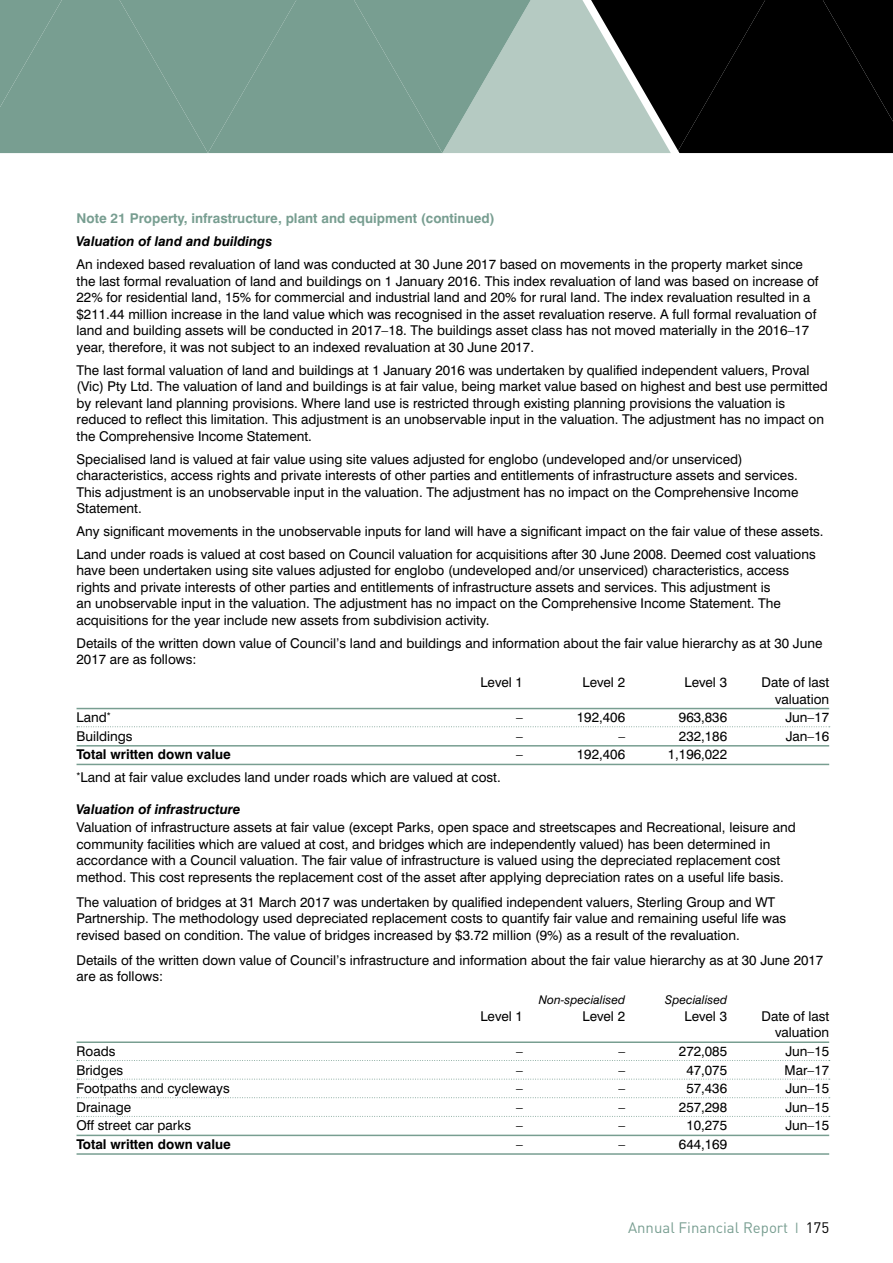
<style>
.page{position:relative;width:893px;height:1263px;background:#fff}
.page>*{position:absolute;margin:0;border:0;box-sizing:border-box;transform-origin:0 0}
.t1{font:15px "DIN";color:#789e91}
.t2{font:13.5px/16.5px "Swiss 721 BT";color:#000}
.t3{font:700 13.5px "Swiss 721 BT";color:#789e91}
.t4{font:italic 700 13.5px "Swiss 721 BT";color:#000}
.t5{font:700 13.5px "Swiss 721 BT";color:#000}
.t6{font:italic 12px "Swiss 721 BT";color:#000}
.s1{color:#000}
</style>
<div class="page">
<svg style="left:0;top:0;width:893px;height:154px;background:#617970"></svg>
<hr style="left:77px;top:708px;width:752px;height:1px;background:#789e91">
<svg style="left:77px;top:726px;width:753px;height:1px"></svg>
<hr style="left:77px;top:745px;width:752px;height:1px;background:#789e91">
<hr style="left:77px;top:764px;width:752px;height:1px;background:#789e91">
<hr style="left:77px;top:1041px;width:752px;height:2px;background:#789e91">
<svg style="left:77px;top:1060px;width:753px;height:1px"></svg>
<svg style="left:77px;top:1079px;width:753px;height:1px"></svg>
<svg style="left:77px;top:1097px;width:753px;height:1px"></svg>
<svg style="left:77px;top:1116px;width:753px;height:1px"></svg>
<hr style="left:77px;top:1134px;width:752px;height:2px;background:#789e91">
<hr style="left:77px;top:1153px;width:752px;height:2px;background:#789e91">
<p class="t3" style="left:77px;top:210px;width:420px">Note 21 Property, infrastructure, plant and equipment (continued)</p>
<p class="t4" style="left:77px;top:233px;width:197px">Valuation of land and buildings</p>
<p class="t2" style="left:77px;top:256px;width:743px">An indexed based revaluation of land was conducted at 30 June 2017 based on movements in the property market since the last formal revaluation of land and buildings on 1 January 2016. This index revaluation of land was based on increase of 22% for residential land, 15% for commercial and industrial land and 20% for rural land. The index revaluation resulted in a $211.44 million increase in the land value which was recognised in the asset revaluation reserve. A full formal revaluation of land and building assets will be conducted in 2017–18. The buildings asset class has not moved materially in the 2016–17 year, therefore, it was not subject to an indexed revaluation at 30 June 2017.</p>
<p class="t2" style="left:77px;top:361px;width:753px">The last formal valuation of land and buildings at 1 January 2016 was undertaken by qualified independent valuers, Proval (Vic) Pty Ltd. The valuation of land and buildings is at fair value, being market value based on highest and best use permitted by relevant land planning provisions. Where land use is restricted through existing planning provisions the valuation is reduced to reflect this limitation. This adjustment is an unobservable input in the valuation. The adjustment has no impact on the Comprehensive Income Statement.</p>
<p class="t2" style="left:77px;top:450px;width:723px">Specialised land is valued at fair value using site values adjusted for englobo (undeveloped and/or unserviced) characteristics, access rights and private interests of other parties and entitlements of infrastructure assets and services.<br>This adjustment is an unobservable input in the valuation. The adjustment has no impact on the Comprehensive Income Statement.</p>
<p class="t2" style="left:77px;top:519px;width:748px;line-height:23px">Any significant movements in the unobservable inputs for land will have a significant impact on the fair value of these assets.<br>Land under roads is valued at cost based on Council valuation for acquisitions after 30 June 2008. Deemed cost valuations</p>
<p class="t2" style="left:77px;top:562px;width:714px">have been undertaken using site values adjusted for englobo (undeveloped and/or unserviced) characteristics, access rights and private interests of other parties and entitlements of infrastructure assets and services. This adjustment is<br>an unobservable input in the valuation. The adjustment has no impact on the Comprehensive Income Statement. The acquisitions for the year include new assets from subdivision activity.</p>
<p class="t2" style="left:77px;top:634px;width:747px">Details of the written down value of Council’s land and buildings and information about the fair value hierarchy as at 30 June<br>2017 are as follows:</p>
<p class="t2" style="left:480px;top:674px;width:44px">Level 1</p>
<p class="t2" style="left:582px;top:674px;width:44px">Level 2</p>
<p class="t2" style="left:684px;top:674px;width:44px">Level 3</p>
<p class="t2" style="left:761px;top:674px;width:69px;text-align:right">Date of last valuation</p>
<p class="t2" style="left:77px;top:709px;width:36px">Land<sup>*</sup></p>
<p class="t2" style="left:516px;top:709px;width:8px">–</p>
<p class="t2" style="left:577px;top:709px;width:50px">192,406</p>
<p class="t2" style="left:679px;top:709px;width:50px">963,836</p>
<p class="t2" style="left:785px;top:709px;width:45px">Jun–17</p>
<p class="t2" style="left:77px;top:728px;width:58px">Buildings</p>
<p class="t2" style="left:516px;top:728px;width:8px">–</p>
<p class="t2" style="left:618px;top:728px;width:8px">–</p>
<p class="t2" style="left:679px;top:728px;width:50px">232,186</p>
<p class="t2" style="left:786px;top:728px;width:45px">Jan–16</p>
<p class="t5" style="left:77px;top:746px;width:156px">Total written down value</p>
<p class="t2" style="left:516px;top:746px;width:8px">–</p>
<p class="t2" style="left:577px;top:746px;width:50px">192,406</p>
<p class="t2" style="left:668px;top:746px;width:61px">1,196,022</p>
<p class="t2" style="left:77px;top:769px;width:426px"><sup>*</sup>Land at fair value excludes land under roads which are valued at cost.</p>
<p class="t4" style="left:77px;top:801px;width:166px">Valuation of infrastructure</p>
<p class="t2" style="left:77px;top:819px;width:721px">Valuation of infrastructure assets at fair value (except Parks, open space and streetscapes and Recreational, leisure and community facilities which are valued at cost, and bridges which are independently valued) has been determined in accordance with a Council valuation. The fair value of infrastructure is valued using the depreciated replacement cost method. This cost represents the replacement cost of the asset after applying depreciation rates on a useful life basis.</p>
<p class="t2" style="left:77px;top:894px;width:711px">The valuation of bridges at 31 March 2017 was undertaken by qualified independent valuers, Sterling Group and WT<br>Partnership. The methodology used depreciated replacement costs to quantify fair value and remaining useful life was revised based on condition. The value of bridges increased by $3.72 million (9%) as a result of the revaluation.</p>
<p class="t2" style="left:77px;top:952px;width:748px">Details of the written down value of Council’s infrastructure and information about the fair value hierarchy as at 30 June 2017 are as follows:</p>
<p class="t6" style="left:539px;top:993px;width:88px">Non-specialised</p>
<p class="t6" style="left:665px;top:993px;width:63px">Specialised</p>
<p class="t2" style="left:480px;top:1007px;width:44px">Level 1</p>
<p class="t2" style="left:582px;top:1007px;width:44px">Level 2</p>
<p class="t2" style="left:684px;top:1007px;width:44px">Level 3</p>
<p class="t2" style="left:761px;top:1007px;width:69px;text-align:right">Date of last valuation</p>
<p class="t2" style="left:77px;top:1043px;width:40px">Roads</p>
<p class="t2" style="left:516px;top:1043px;width:8px">–</p>
<p class="t2" style="left:618px;top:1043px;width:8px">–</p>
<p class="t2" style="left:679px;top:1043px;width:50px">272,085</p>
<p class="t2" style="left:785px;top:1043px;width:45px">Jun–15</p>
<p class="t2" style="left:77px;top:1061px;width:48px">Bridges</p>
<p class="t2" style="left:516px;top:1061px;width:8px">–</p>
<p class="t2" style="left:618px;top:1061px;width:8px">–</p>
<p class="t2" style="left:686px;top:1061px;width:42px">47,075</p>
<p class="t2" style="left:785px;top:1061px;width:46px">Mar–17</p>
<p class="t2" style="left:77px;top:1080px;width:155px">Footpaths and cycleways</p>
<p class="t2" style="left:516px;top:1080px;width:8px">–</p>
<p class="t2" style="left:618px;top:1080px;width:8px">–</p>
<p class="t2" style="left:686px;top:1080px;width:42px">57,436</p>
<p class="t2" style="left:785px;top:1080px;width:45px">Jun–15</p>
<p class="t2" style="left:77px;top:1098px;width:56px">Drainage</p>
<p class="t2" style="left:516px;top:1098px;width:8px">–</p>
<p class="t2" style="left:618px;top:1098px;width:8px">–</p>
<p class="t2" style="left:679px;top:1098px;width:50px">257,298</p>
<p class="t2" style="left:785px;top:1098px;width:45px">Jun–15</p>
<p class="t2" style="left:77px;top:1117px;width:116px">Off street car parks</p>
<p class="t2" style="left:516px;top:1117px;width:8px">–</p>
<p class="t2" style="left:618px;top:1117px;width:8px">–</p>
<p class="t2" style="left:686px;top:1117px;width:42px">10,275</p>
<p class="t2" style="left:785px;top:1117px;width:45px">Jun–15</p>
<p class="t5" style="left:77px;top:1136px;width:156px">Total written down value</p>
<p class="t2" style="left:516px;top:1136px;width:8px">–</p>
<p class="t2" style="left:618px;top:1136px;width:8px">–</p>
<p class="t2" style="left:679px;top:1136px;width:50px">644,169</p>
<p class="t1" style="left:628px;top:1218px;width:203px">Annual Financial Report ❘ <span class="s1">175</span></p>
</div>
